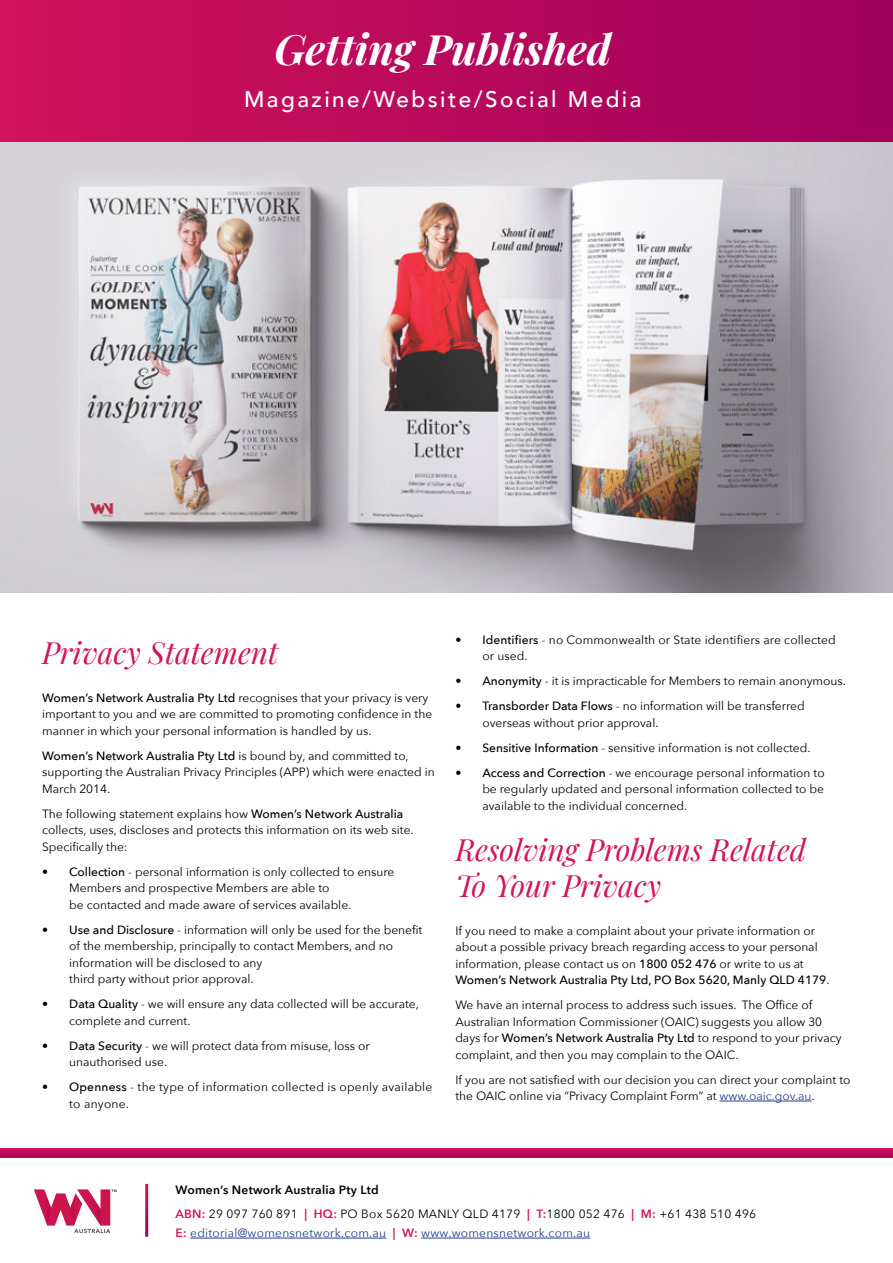
<style>
.page{position:relative;width:893px;height:1263px;background:#fff}
.page>*{position:absolute;margin:0;border:0;box-sizing:border-box;transform-origin:0 0}
.t1{font:italic 700 42px "Playfair Display";color:#fff}
.t2{font:italic 30px/36px "Playfair Display";color:#d4145a}
.t3{font:500 22.5px "Avenir";letter-spacing:.11em;color:#fff}
.t4{font:12px/16.5px "Avenir Next";color:#000}
.t5{font:12px/16.5px "Avenir Next";letter-spacing:.02em;color:#000}
.t6{font:12px "Avenir Next";letter-spacing:.02em;color:#25408f}
.s1{font-weight:500}
.s2{color:#25408f}
.s3{font-weight:600}
.s4{font-weight:600;color:#d4145a}
</style>
<div class="page">
<img style="left:0;top:142px;width:892px;height:451px">
<div style="left:0;top:0;width:893px;height:142px;background:linear-gradient(to right,#d1135a,#9f015d)"></div>
<hr style="left:719px;top:1101px;width:93px;height:1px;background:#25408f">
<svg style="left:0;top:1148px;width:893px;height:10px"></svg>
<hr style="left:190px;top:1238px;width:196px;height:1px;background:#25408f">
<hr style="left:421px;top:1238px;width:169px;height:1px;background:#25408f">
<svg style="left:34px;top:1189px;width:83px;height:44px"></svg>
<h1 class="t1" style="left:275px;top:16px;width:338px">Getting Published</h1>
<h3 class="t3" style="left:244px;top:80px;width:399px">Magazine/Website/Social Media</h3>
<h2 class="t2" style="left:42px;top:632px;width:238px">Privacy Statement</h2>
<p class="t4" style="left:42px;top:689px;width:392px"><span class="s1">Women’s Network Australia Pty Ltd</span> recognises that your privacy is very important to you and we are committed to promoting confidence in the manner in which your personal information is handled by us.</p>
<p class="t4" style="left:42px;top:747px;width:394px"><span class="s1">Women’s Network Australia Pty Ltd</span> is bound by, and committed to, supporting the Australian Privacy Principles (APP) which were enacted in<br>March 2014.</p>
<p class="t4" style="left:42px;top:805px;width:373px">The following statement explains how <span class="s1">Women’s Network Australia </span>collects, uses, discloses and protects this information on its web site.<br>Specifically the:</p>
<p class="t4" style="left:69px;top:863px;width:327px;text-indent:-27px"><span class="s1">• Collection</span> - personal information is only collected to ensure<br>Members and prospective Members are able to<br>be contacted and made aware of services available.</p>
<p class="t4" style="left:69px;top:921px;width:355px;text-indent:-27px"><span class="s1">• Use and Disclosure</span> - information will only be used for the benefit of the membership, principally to contact Members, and no information will be disclosed to any<br>third party without prior approval.</p>
<p class="t4" style="left:69px;top:995px;width:351px;text-indent:-27px"><span class="s1">• Data Quality</span> - we will ensure any data collected will be accurate, complete and current.</p>
<p class="t4" style="left:69px;top:1037px;width:302px;text-indent:-27px"><span class="s1">• Data Security</span> - we will protect data from misuse, loss or unauthorised use.</p>
<p class="t5" style="left:69px;top:1078px;width:365px;text-indent:-27px"><span class="s1">• Openness</span> - the type of information collected is openly available to anyone.</p>
<p class="t4" style="left:482px;top:630px;width:355px;text-indent:-27px"><span class="s1">• Identifiers</span> - no Commonwealth or State identifiers are collected or used.</p>
<p class="t4" style="left:455px;top:672px;width:392px"><span class="s1">• Anonymity</span> - it is impracticable for Members to remain anonymous.</p>
<p class="t4" style="left:482px;top:697px;width:324px;text-indent:-27px"><span class="s1">• Transborder Data Flows</span> - no information will be transferred overseas without prior approval.</p>
<p class="t4" style="left:455px;top:739px;width:357px"><span class="s1">• Sensitive Information</span> - sensitive information is not collected.</p>
<p class="t4" style="left:482px;top:764px;width:344px;text-align:justify;text-indent:-27px"><span class="s1">• Access and Correction</span> - we encourage personal information to be regularly updated and personal information collected to be available to the individual concerned.</p>
<h2 class="t2" style="left:455px;top:829px;width:352px">Resolving Problems Related<br>To Your Privacy</h2>
<p class="t4" style="left:455px;top:922px;width:376px">If you need to make a complaint about your private information or about a possible privacy breach regarding access to your personal information, please contact us on <span class="s1">1800 052 476</span> or write to us at <span class="s1">Women’s Network Australia Pty Ltd, PO Box 5620, Manly QLD 4179</span>.</p>
<p class="t4" style="left:455px;top:996px;width:388px">We have an internal process to address such issues. The Office of Australian Information Commissioner (OAIC) suggests you allow 30 days for <span class="s1">Women’s Network Australia Pty Ltd</span> to respond to your privacy complaint, and then you may complain to the OAIC.</p>
<p class="t4" style="left:455px;top:1071px;width:397px">If you are not satisfied with our decision you can direct your complaint to the OAIC online via “Privacy Complaint Form” at <span class="s2">www.oaic.gov.au</span>.</p>
<p class="t5" style="left:176px;top:1178px;width:582px;line-height:23.5px"><span class="s3">Women’s Network Australia Pty Ltd<br></span><span class="s4">ABN:</span> 29 097 760 891 <span class="s4">| HQ:</span> PO Box 5620 MANLY QLD 4179 <span class="s4">| T:</span>1800 052 476 <span class="s4">| M:</span> +61 438 510 496</p>
<p class="t6" style="left:176px;top:1223px;width:416px"><span class="s4">E:</span> editorial@womensnetwork.com.au <span class="s4">| W:</span> www.womensnetwork.com.au</p>
</div>
